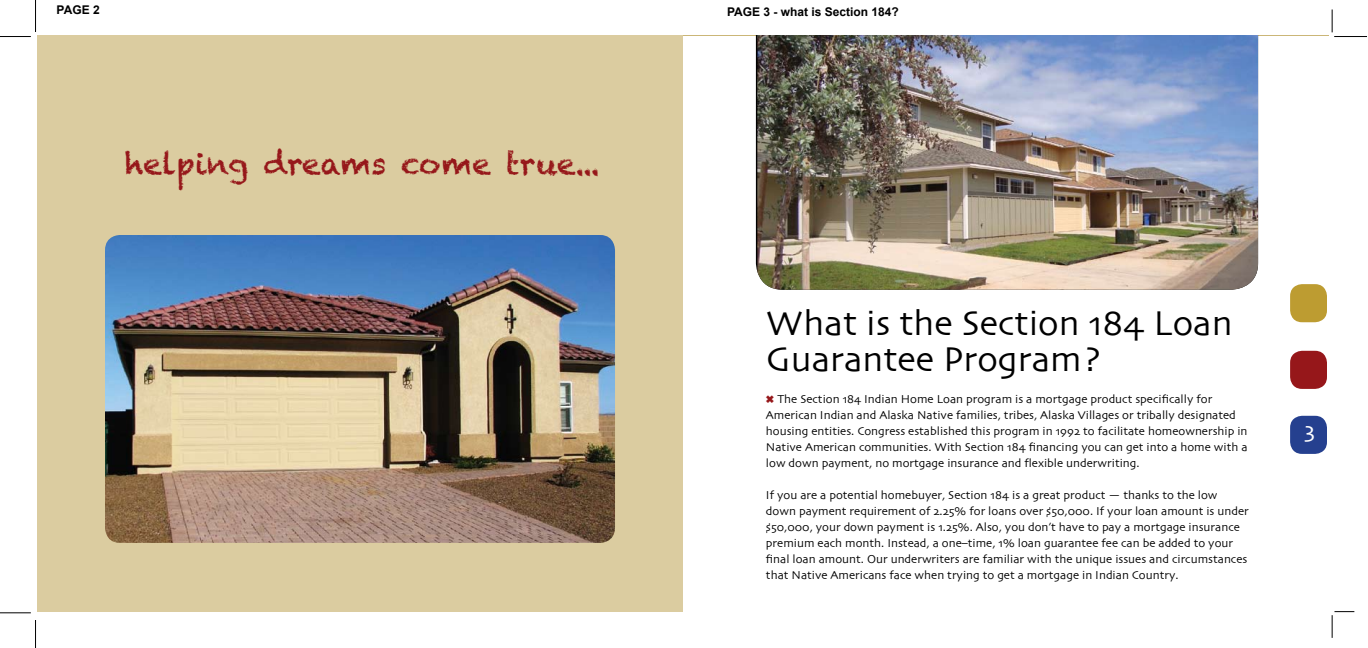
<style>
.page{position:relative;width:1368px;height:648px;background:#fff}
.page>*{position:absolute;margin:0;border:0;box-sizing:border-box;transform-origin:0 0}
.t1{font:36px/36px "Skia";color:#000}
.t2{font:30px "Chalkduster";color:#96171a}
.t3{font:24px "Skia";color:#fff}
.t4{font:12px/16px "Skia";color:#000}
.t5{font:700 12px "Arial";color:#000}
</style>
<div class="page">
<hr style="left:35px;top:0;width:1px;height:32px;background:#000">
<hr style="left:0;top:36px;width:31px;height:1px;background:#000">
<svg style="left:1332px;top:611px;width:22px;height:27px"></svg>
<svg style="left:35px;top:620px;width:1px;height:28px"></svg>
<hr style="left:0;top:612px;width:31px;height:1px;background:#000">
<svg style="left:1332px;top:10px;width:1px;height:22px"></svg>
<hr style="left:1334px;top:36px;width:33px;height:1px;background:#000">
<div style="left:37px;top:35px;width:645px;height:577px;background:#dbcca0"></div>
<img style="left:757px;top:35px;width:501px;height:255px">
<div style="left:1290px;top:416px;width:37px;height:38px;background:#25408f;border-radius:12px"></div>
<div style="left:1290px;top:284px;width:37px;height:38px;background:#bd9c31;border-radius:12px"></div>
<div style="left:1290px;top:351px;width:37px;height:38px;background:#96171a;border-radius:12px"></div>
<img style="left:105px;top:235px;width:510px;height:308px">
<p class="t5" style="left:57px;top:2px;width:45px">PAGE 2</p>
<p class="t5" style="left:727px;top:4px;width:173px">PAGE 3 - what is Section 184?</p>
<h2 class="t2" style="left:125px;top:146px;width:476px">helping dreams come true...</h2>
<h1 class="t1" style="left:766px;top:307px;width:468px">What is the Section 184 Loan<br>Guarantee Program?</h1>
<p class="t4" style="left:766px;top:391px;width:483px;text-indent:11px">The Section 184 Indian Home Loan program is a mortgage product specifically for American Indian and Alaska Native families, tribes, Alaska Villages or tribally designated housing entities. Congress established this program in 1992 to facilitate homeownership in Native American communities. With Section 184 financing you can get into a home with a low down payment, no mortgage insurance and flexible underwriting.</p>
<p class="t4" style="left:766px;top:487px;width:484px">If you are a potential homebuyer, Section 184 is a great product — thanks to the low down payment requirement of 2.25% for loans over $50,000. If your loan amount is under $50,000, your down payment is 1.25%. Also, you don’t have to pay a mortgage insurance premium each month. Instead, a one–time, 1% loan guarantee fee can be added to your final loan amount. Our underwriters are familiar with the unique issues and circumstances that Native Americans face when trying to get a mortgage in Indian Country.</p>
<h3 class="t3" style="left:1304px;top:416px;width:13px">3</h3>
</div>
